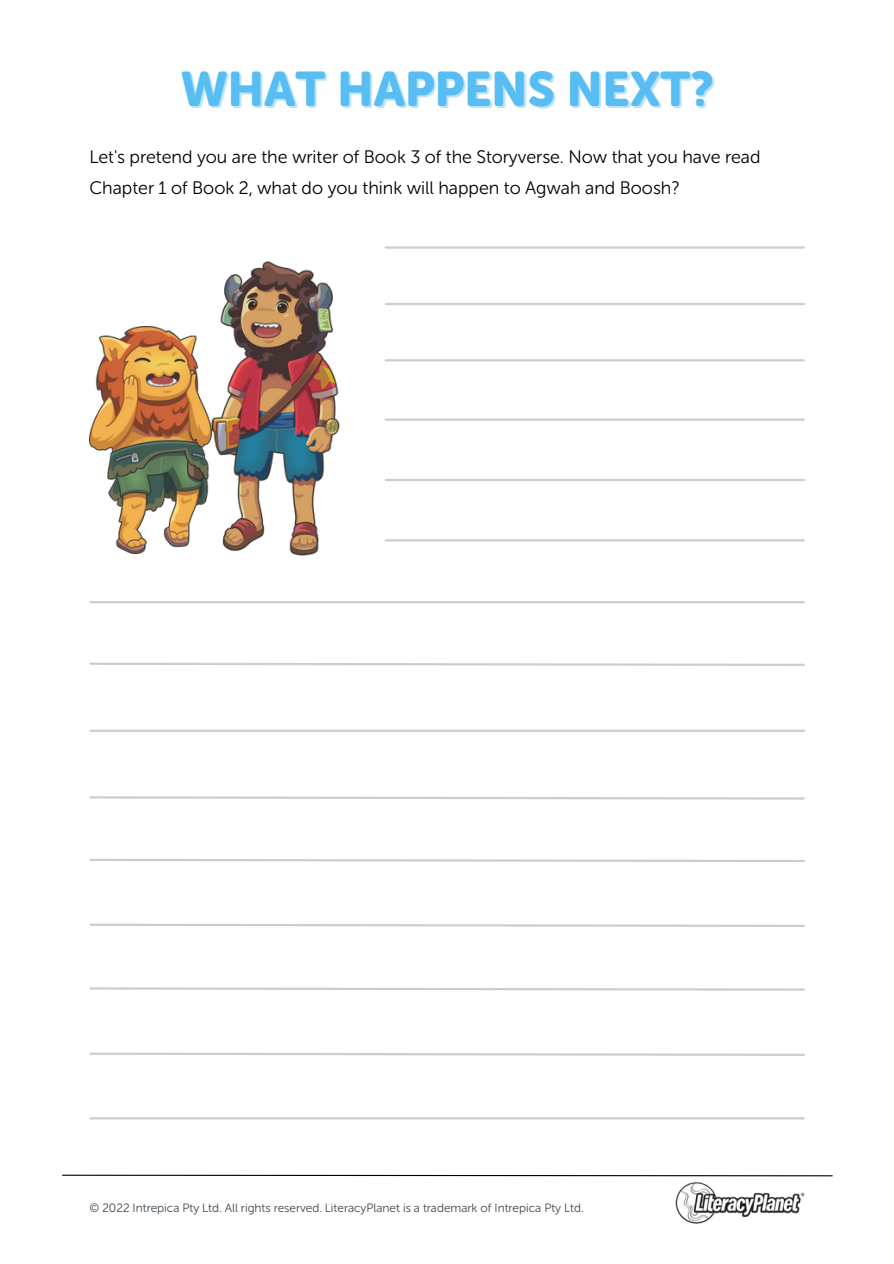
<style>
.page{position:relative;width:894px;height:1264px;background:#fff}
.page>*{position:absolute;margin:0;border:0;box-sizing:border-box;transform-origin:0 0}
.t1{font:48.15px "Museo Sans Rounded 900";color:#58bdf2}
.t2{font:18px "Museo Sans Rounded 300";color:#000}
.t3{font:12px "Museo Sans Rounded 300";color:#3e484f}
</style>
<div class="page">
<hr style="left:385px;top:246px;width:418px;height:3px;background:#35352d">
<hr style="left:385px;top:303px;width:418px;height:2px;background:#35352d">
<hr style="left:385px;top:359px;width:418px;height:2px;background:#35352d">
<hr style="left:385px;top:418px;width:418px;height:3px;background:#35352d">
<hr style="left:385px;top:479px;width:418px;height:2px;background:#35352d">
<hr style="left:385px;top:539px;width:418px;height:2px;background:#35352d">
<hr style="left:90px;top:601px;width:713px;height:2px;background:#35352d">
<svg style="left:89px;top:662px;width:716px;height:4px"></svg>
<hr style="left:90px;top:729px;width:713px;height:3px;background:#35352d">
<svg style="left:89px;top:796px;width:716px;height:4px"></svg>
<svg style="left:89px;top:858px;width:716px;height:4px"></svg>
<svg style="left:89px;top:923px;width:716px;height:4px"></svg>
<svg style="left:89px;top:987px;width:716px;height:4px"></svg>
<svg style="left:89px;top:1052px;width:716px;height:4px"></svg>
<hr style="left:90px;top:1117px;width:713px;height:2px;background:#35352d">
<svg style="left:62px;top:1174px;width:771px;height:2px"></svg>
<img style="left:674px;top:1176px;width:131px;height:48px">
<img style="left:89px;top:326px;width:122px;height:228px">
<img style="left:211px;top:261px;width:129px;height:294px">
<p class="t1" style="left:180px;top:60px;width:535px">WHAT HAPPENS NEXT?</p>
<p class="t2" style="left:89px;top:146px;width:672px">Let's pretend you are the writer of Book 3 of the Storyverse. Now that you have read</p>
<p class="t2" style="left:89px;top:177px;width:591px">Chapter 1 of Book 2, what do you think will happen to Agwah and Boosh?</p>
<p class="t3" style="left:89px;top:1200px;width:495px">© 2022 Intrepica Pty Ltd. All rights reserved. LiteracyPlanet is a trademark of Intrepica Pty Ltd.</p>
</div>
